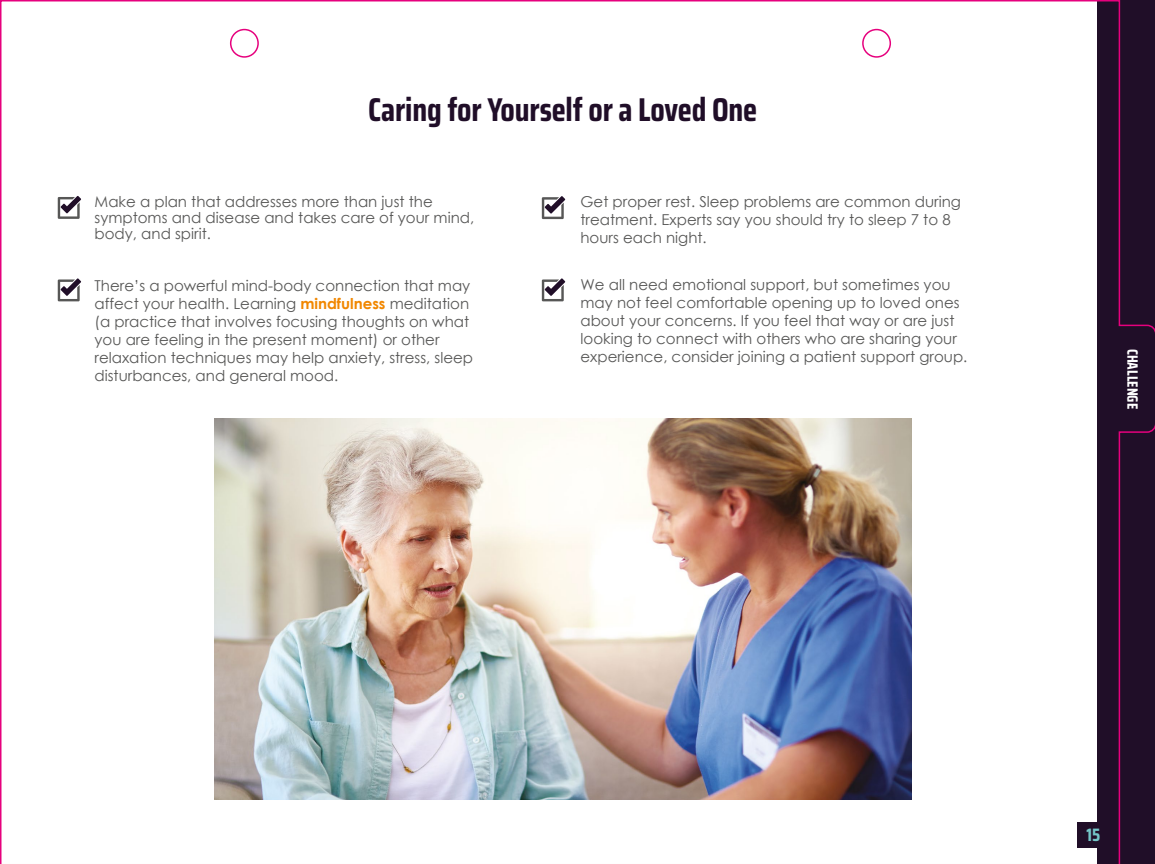
<style>
.page{position:relative;width:1155px;height:864px;background:#fff}
.page>*{position:absolute;margin:0;border:0;box-sizing:border-box;transform-origin:0 0}
.t1{font:700 33px "Saira Condensed";letter-spacing:-.005em;color:#200e28}
.t2{font:700 18px "Saira Condensed";color:#74c6c8}
.t3{font:15px/18px "Century Gothic";color:#575756}
.t4{font:700 15px "Saira Condensed";color:#fff}
.s1{font-weight:700;color:#f18700}
</style>
<div class="page">
<img style="left:0;top:0;width:1154px;height:864px">
<h1 class="t1" style="left:368px;top:85px;width:390px">Caring for Yourself or a Loved One</h1>
<p class="t3" style="left:95px;top:193px;width:381px;line-height:16.2px">Make a plan that addresses more than just the symptoms and disease and takes care of your mind, body, and spirit.</p>
<p class="t3" style="left:95px;top:276px;width:380px">There’s a powerful mind-body connection that may affect your health. Learning <span class="s1">mindfulness</span> meditation (a practice that involves focusing thoughts on what you are feeling in the present moment) or other relaxation techniques may help anxiety, stress, sleep disturbances, and general mood.</p>
<p class="t3" style="left:580px;top:192px;width:382px">Get proper rest. Sleep problems are common during treatment. Experts say you should try to sleep 7 to 8 hours each night.</p>
<p class="t3" style="left:580px;top:276px;width:388px">We all need emotional support, but sometimes you may not feel comfortable opening up to loved ones about your concerns. If you feel that way or are just looking to connect with others who are sharing your experience, consider joining a patient support group.</p>
<p class="t4" style="left:1144px;top:349px;width:62px;rotate:90deg">CHALLENGE</p>
<p class="t2" style="left:1086px;top:821px;width:15px">15</p>
</div>
